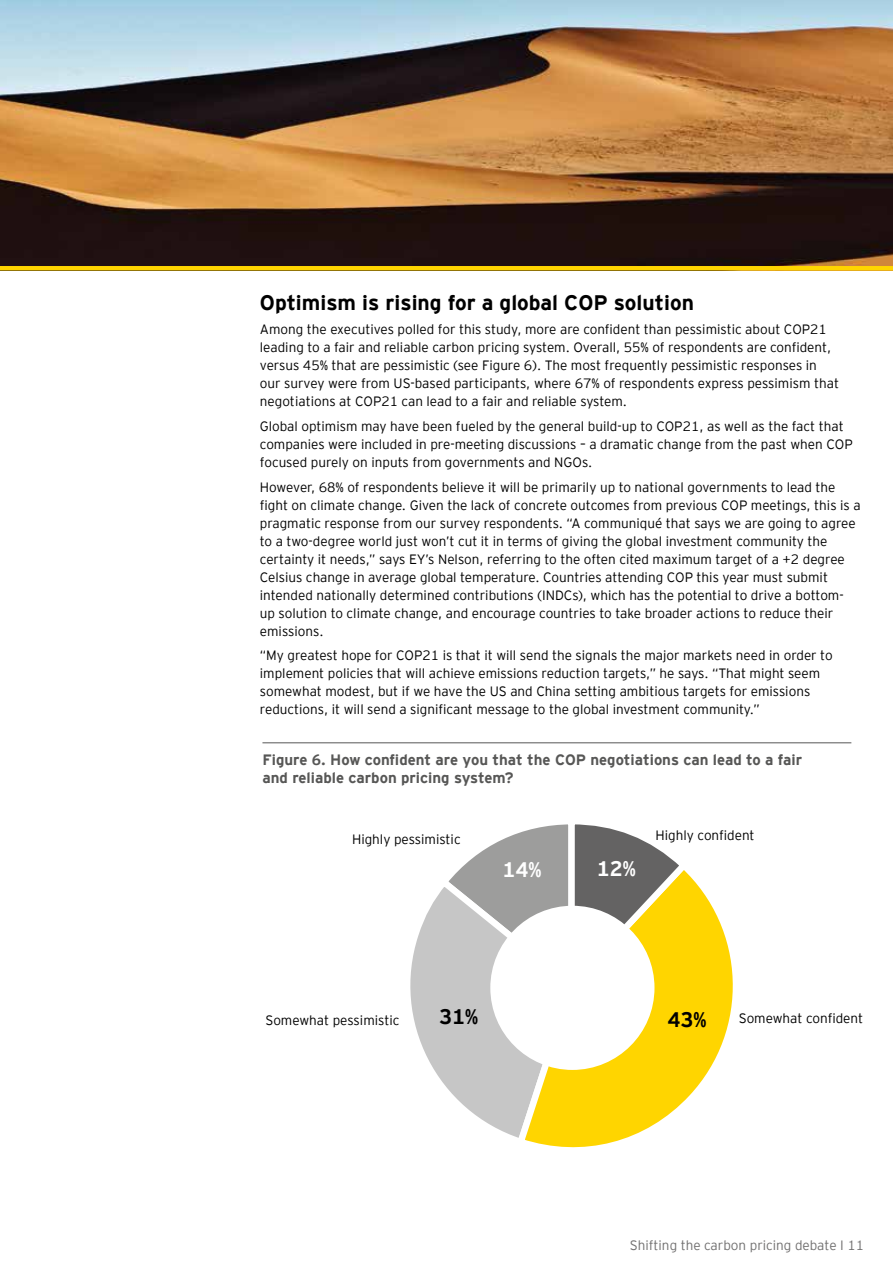
<style>
.page{position:relative;width:893px;height:1263px;background:#fff}
.page>*{position:absolute;margin:0;border:0;box-sizing:border-box;transform-origin:0 0}
.t1{font:700 21px "EY Interstate";color:#000}
.t2{font:700 21px "EY Interstate";color:#fff}
.t3{font:700 15px/18px "EY Interstate";color:#575756}
.t4{font:300 13.5px/18px "EY Interstate";color:#000}
.t5{font:300 13.5px "EY Interstate";color:#706f6f}
</style>
<div class="page">
<img style="left:0;top:0;width:893px;height:266px">
<hr style="left:0;top:266px;width:893px;height:4px;background:#ffd500">
<hr style="left:262px;top:742px;width:589px;height:1px;background:#575756">
<svg style="left:533px;top:879px;width:200px;height:269px"></svg>
<svg style="left:410px;top:824px;width:283px;height:318px"></svg>
<div style="left:490px;top:906px;width:164px;height:164px;background:#fff;border-radius:50%"></div>
<h1 class="t1" style="left:260px;top:287px;width:435px">Optimism is rising for a global COP solution</h1>
<p class="t4" style="left:260px;top:320px;width:581px">Among the executives polled for this study, more are confident than pessimistic about COP21 leading to a fair and reliable carbon pricing system. Overall, 55% of respondents are confident, versus 45% that are pessimistic (see Figure 6). The most frequently pessimistic responses in our survey were from US-based participants, where 67% of respondents express pessimism that negotiations at COP21 can lead to a fair and reliable system.</p>
<p class="t4" style="left:260px;top:416px;width:594px">Global optimism may have been fueled by the general build-up to COP21, as well as the fact that companies were included in pre-meeting discussions – a dramatic change from the past when COP focused purely on inputs from governments and NGOs.</p>
<p class="t4" style="left:260px;top:477px;width:602px">However, 68% of respondents believe it will be primarily up to national governments to lead the fight on climate change. Given the lack of concrete outcomes from previous COP meetings, this is a pragmatic response from our survey respondents. “A communiqué that says we are going to agree to a two-degree world just won’t cut it in terms of giving the global investment community the certainty it needs,” says EY’s Nelson, referring to the often cited maximum target of a +2 degree Celsius change in average global temperature. Countries attending COP this year must submit intended nationally determined contributions (INDCs), which has the potential to drive a bottom&shy;up solution to climate change, and encourage countries to take broader actions to reduce their emissions.</p>
<p class="t4" style="left:260px;top:646px;width:574px">“My greatest hope for COP21 is that it will send the signals the major markets need in order to implement policies that will achieve emissions reduction targets,” he says. “That might seem somewhat modest, but if we have the US and China setting ambitious targets for emissions reductions, it will send a significant message to the global investment community.”</p>
<p class="t3" style="left:262px;top:750px;width:541px">Figure 6. How confident are you that the COP negotiations can lead to a fair and reliable carbon pricing system?</p>
<p class="t4" style="left:352px;top:829px;width:110px">Highly pessimistic</p>
<h1 class="t2" style="left:502px;top:855px;width:41px">14%</h1>
<h1 class="t2" style="left:597px;top:853px;width:41px">12%</h1>
<p class="t4" style="left:656px;top:826px;width:101px">Highly confident</p>
<p class="t4" style="left:265px;top:1010px;width:135px">Somewhat pessimistic</p>
<h1 class="t1" style="left:439px;top:1001px;width:41px">31%</h1>
<h1 class="t1" style="left:667px;top:1004px;width:41px">43%</h1>
<p class="t4" style="left:739px;top:1009px;width:126px">Somewhat confident</p>
<p class="t5" style="left:630px;top:1236px;width:236px">Shifting the carbon pricing debate I 11</p>
</div>
